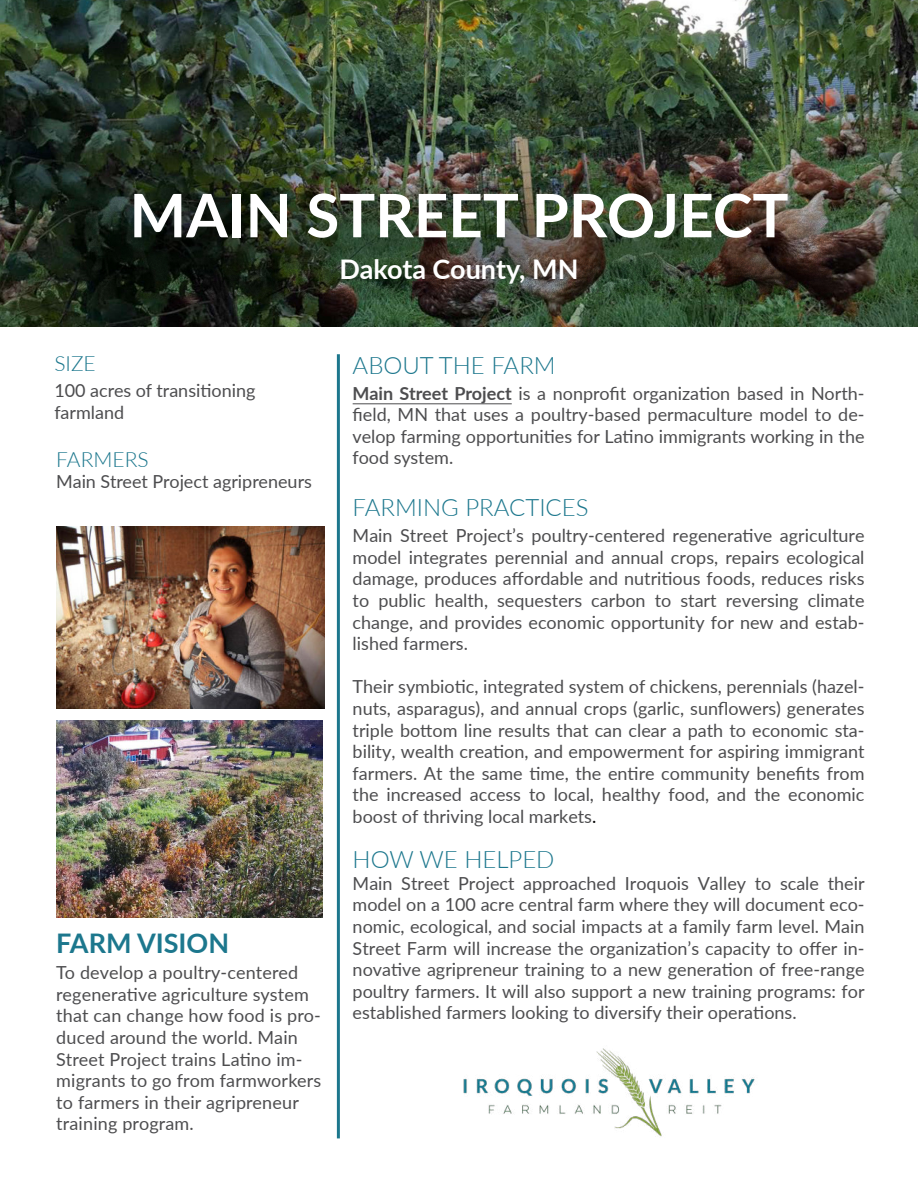
<style>
.page{position:relative;width:918px;height:1188px;background:#fff}
.page>*{position:absolute;margin:0;border:0;box-sizing:border-box;transform-origin:0 0}
.t1{font:700 60px "Lato";color:#fff}
.t2{font:700 27px "Lato";color:#fff}
.t3{font:700 27px "Lato";color:#1c778d}
.t4{font:300 24px "Lato";color:#1c778d}
.t5{font:300 21px "Lato";color:#1c778d}
.t6{font:18px/21.6px "Lato";color:#4d4d4f;text-align:justify}
.s1{font-weight:700}
.s2{color:#000}
</style>
<div class="page">
<img style="left:0;top:0;width:918px;height:326px">
<hr style="left:353px;top:403px;width:159px;height:1px;background:#4d4d4f">
<img style="left:463px;top:1048px;width:292px;height:89px">
<img style="left:77px;top:167px;width:764px;height:133px">
<hr style="left:337px;top:354px;width:3px;height:784px;background:#1c778d">
<img style="left:56px;top:527px;width:268px;height:181px">
<img style="left:56px;top:721px;width:267px;height:197px">
<h1 class="t1" style="left:129px;top:193px;width:660px">MAIN STREET PROJECT</h1>
<h2 class="t2" style="left:339px;top:259px;width:241px">Dakota County, MN</h2>
<p class="t5" style="left:54px;top:352px;width:43px">SIZE</p>
<p class="t6" style="left:54px;top:379px;width:203px">100 acres of transitioning farmland</p>
<p class="t5" style="left:56px;top:447px;width:94px">FARMERS</p>
<p class="t6" style="left:56px;top:470px;width:257px">Main Street Project agripreneurs</p>
<h2 class="t3" style="left:56px;top:933px;width:175px">FARM VISION</h2>
<p class="t6" style="left:56px;top:961px;width:267px;text-align:left">To develop a poultry-centered regenerative agriculture system that can change how food is pro&shy;duced around the world. Main<br>Street Project trains Latino im&shy;migrants to go from farmworkers to farmers in their agripreneur training program.</p>
<h3 class="t4" style="left:353px;top:351px;width:205px">ABOUT THE FARM</h3>
<p class="t6" style="left:353px;top:382px;width:513px"><span class="s1">Main Street Project</span> is a nonprofit organization based in North&shy;field, MN that uses a poultry-based permaculture model to de&shy;velop farming opportunities for Latino immigrants working in the food system.</p>
<h3 class="t4" style="left:353px;top:494px;width:237px">FARMING PRACTICES</h3>
<p class="t6" style="left:353px;top:524px;width:513px">Main Street Project’s poultry-centered regenerative agriculture model integrates perennial and annual crops, repairs ecological damage, produces affordable and nutritious foods, reduces risks to public health, sequesters carbon to start reversing climate change, and provides economic opportunity for new and estab&shy;lished farmers.</p>
<p class="t6" style="left:353px;top:675px;width:513px">Their symbiotic, integrated system of chickens, perennials (hazel&shy;nuts, asparagus), and annual crops (garlic, sunflowers) generates triple bottom line results that can clear a path to economic sta&shy;bility, wealth creation, and empowerment for aspiring immigrant farmers. At the same time, the entire community benefits from the increased access to local, healthy food, and the economic boost of thriving local markets<span class="s2">.</span></p>
<h3 class="t4" style="left:353px;top:846px;width:203px">HOW WE HELPED</h3>
<p class="t6" style="left:353px;top:872px;width:513px">Main Street Project approached Iroquois Valley to scale their model on a 100 acre central farm where they will document eco&shy;nomic, ecological, and social impacts at a family farm level. Main Street Farm will increase the organization’s capacity to offer in&shy;novative agripreneur training to a new generation of free-range poultry farmers. It will also support a new training programs: for established farmers looking to diversify their operations.</p>
</div>
